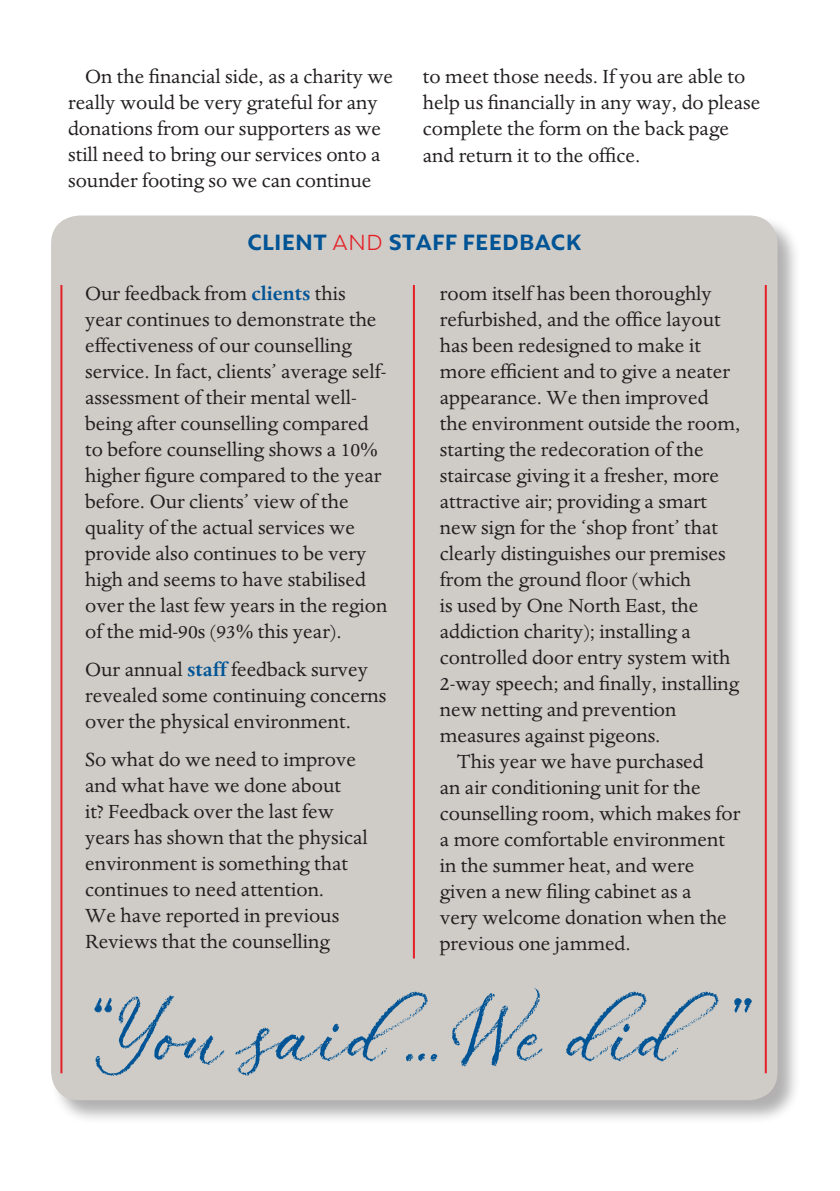
<style>
.page{position:relative;width:840px;height:1191px;background:#fff}
.page>*{position:absolute;margin:0;border:0;box-sizing:border-box;transform-origin:0 0}
.t1{font:54px "Palomino Scr";color:#005495}
.t2{font:700 24px "Autor";letter-spacing:.01em;color:#005495}
.t3{font:22px/26px "Dante";color:#231f20}
.s1{font-weight:300;color:#e41f25}
.s2{font-weight:700;color:#005495}
</style>
<div class="page">
<div style="left:51px;top:215px;width:750px;height:909px;background:#231f20;opacity:.35"></div>
<div style="left:51px;top:215px;width:726px;height:885px;background:#cfccc7;border-radius:28px"></div>
<hr style="left:412px;top:285px;width:2px;height:673px;background:#e41f25">
<hr style="left:764px;top:285px;width:2px;height:788px;background:#e41f25">
<hr style="left:60px;top:285px;width:2px;height:788px;background:#e41f25">
<p class="t3" style="left:68px;top:65px;width:326px;text-indent:17px">On the financial side, as a charity we really would be very grateful for any donations from our supporters as we still need to bring our services onto a sounder footing so we can continue</p>
<p class="t3" style="left:422px;top:65px;width:339px">to meet those needs. If you are able to help us financially in any way, do please complete the form on the back page and return it to the office.</p>
<p class="t2" style="left:247px;top:227px;width:335px">CLIENT <span class="s1">AND</span> STAFF FEEDBACK</p>
<p class="t3" style="left:85px;top:281px;width:303px">Our feedback from <span class="s2">clients</span> this year continues to demonstrate the effectiveness of our counselling service. In fact, clients’ average self&shy;assessment of their mental well&shy;being after counselling compared to before counselling shows a 10% higher figure compared to the year before. Our clients’ view of the quality of the actual services we provide also continues to be very high and seems to have stabilised over the last few years in the region of the mid-90s (93% this year).</p>
<p class="t3" style="left:85px;top:657px;width:302px">Our annual <span class="s2">staff</span> feedback survey revealed some continuing concerns over the physical environment.</p>
<p class="t3" style="left:85px;top:747px;width:284px">So what do we need to improve and what have we done about<br>it? Feedback over the last few years has shown that the physical environment is something that continues to need attention.<br>We have reported in previous<br>Reviews that the counselling</p>
<p class="t3" style="left:439px;top:281px;width:273px">room itself has been thoroughly</p>
<p class="t3" style="left:439px;top:307px;width:282px">refurbished, and the office layout</p>
<p class="t3" style="left:439px;top:333px;width:262px">has been redesigned to make it</p>
<p class="t3" style="left:439px;top:359px;width:291px">more efficient and to give a neater</p>
<p class="t3" style="left:439px;top:385px;width:270px">appearance. We then improved</p>
<p class="t3" style="left:439px;top:411px;width:302px">the environment outside the room,</p>
<p class="t3" style="left:439px;top:437px;width:265px">starting the redecoration of the</p>
<p class="t3" style="left:439px;top:463px;width:280px">staircase giving it a fresher, more</p>
<p class="t3" style="left:439px;top:489px;width:269px">attractive air; providing a smart</p>
<p class="t3" style="left:439px;top:515px;width:280px">new sign for the ‘shop front’ that</p>
<p class="t3" style="left:439px;top:541px;width:287px">clearly distinguishes our premises</p>
<p class="t3" style="left:439px;top:567px;width:253px">from the ground floor (which</p>
<p class="t3" style="left:439px;top:593px;width:260px">is used by One North East, the</p>
<p class="t3" style="left:439px;top:619px;width:252px">addiction charity); installing a</p>
<p class="t3" style="left:439px;top:645px;width:292px">controlled door entry system with</p>
<p class="t3" style="left:439px;top:671px;width:301px">2-way speech; and finally, installing</p>
<p class="t3" style="left:439px;top:697px;width:238px">new netting and prevention</p>
<p class="t3" style="left:439px;top:723px;width:222px">measures against pigeons.</p>
<p class="t3" style="left:456px;top:749px;width:248px">This year we have purchased</p>
<p class="t3" style="left:439px;top:775px;width:262px">an air conditioning unit for the</p>
<p class="t3" style="left:439px;top:801px;width:302px">counselling room, which makes for</p>
<p class="t3" style="left:439px;top:827px;width:286px">a more comfortable environment</p>
<p class="t3" style="left:439px;top:853px;width:256px">in the summer heat, and were</p>
<p class="t3" style="left:439px;top:879px;width:253px">given a new filing cabinet as a</p>
<p class="t3" style="left:439px;top:905px;width:288px">very welcome donation when the</p>
<p class="t3" style="left:439px;top:931px;width:192px">previous one jammed.</p>
<h1 class="t1" style="left:70px;top:1010px;width:659px">“You said…We did”</h1>
</div>
